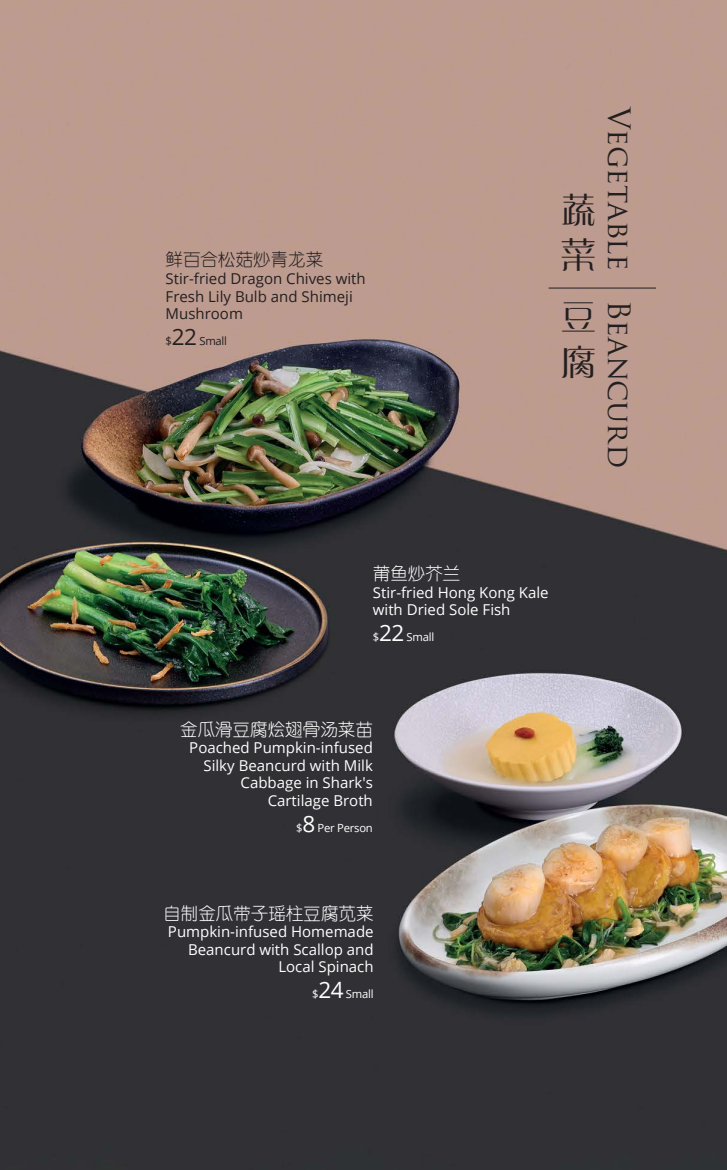
<style>
.page{position:relative;width:727px;height:1170px;background:#fff}
.page>*{position:absolute;margin:0;border:0;box-sizing:border-box;transform-origin:0 0}
.t1{font:35px/45px "FZZQJW GB1 0";color:#231f20}
.t2{font:30px "Trajan Pro";color:#231f20}
.t3{font:17.5px "You Yuan";color:#fff}
.t4{font:17.5px "You Yuan";color:#231f20}
.t5{font:15px/17.5px "Open Sans";color:#fff;text-align:right}
.t6{font:15px/17.5px "Open Sans";color:#231f20}
.t7{font:11.25px "Open Sans";letter-spacing:-.02em;color:#fff}
.t8{font:11.25px "Open Sans";letter-spacing:-.02em;color:#231f20}
.s1{font-size:22.5px}
</style>
<div class="page">
<img style="left:0;top:0;width:726px;height:1169px">
<hr style="left:548px;top:288px;width:108px;height:1px;background:#231f20">
<p class="t4" style="left:165px;top:250px;width:159px">鲜百合松菇炒青龙菜</p>
<p class="t6" style="left:165px;top:269px;width:201px">Stir-fried Dragon Chives with<br>Fresh Lily Bulb and Shimeji<br>Mushroom</p>
<p class="t8" style="left:165px;top:333px;width:63px">$<span class="s1">22</span> Small</p>
<h1 class="t1" style="left:560px;top:187px;width:36px">蔬菜</h1>
<h1 class="t1" style="left:560px;top:295px;width:36px">豆腐</h1>
<h2 class="t2" style="left:638px;top:107px;width:362px;rotate:90deg">Vegetable Beancurd</h2>
<p class="t3" style="left:373px;top:564px;width:89px">莆鱼炒芥兰</p>
<p class="t5" style="left:373px;top:583px;width:177px;text-align:left">Stir-fried Hong Kong Kale with Dried Sole Fish</p>
<p class="t7" style="left:373px;top:629px;width:63px">$<span class="s1">22</span> Small</p>
<p class="t3" style="left:180px;top:719px;width:194px">金瓜滑豆腐烩翅骨汤菜苗</p>
<p class="t5" style="left:189px;top:738px;width:185px">Poached Pumpkin-infused<br>Silky Beancurd with Milk<br>Cabbage in Shark's<br>Cartilage Broth</p>
<p class="t7" style="left:296px;top:819px;width:78px">$<span class="s1">8</span> Per Person</p>
<p class="t3" style="left:163px;top:903px;width:211px">自制金瓜带子瑶柱豆腐苋菜</p>
<p class="t5" style="left:168px;top:922px;width:207px">Pumpkin-infused Homemade<br>Beancurd with Scallop and<br>Local Spinach</p>
<p class="t7" style="left:312px;top:986px;width:63px">$<span class="s1">24</span> Small</p>
</div>
